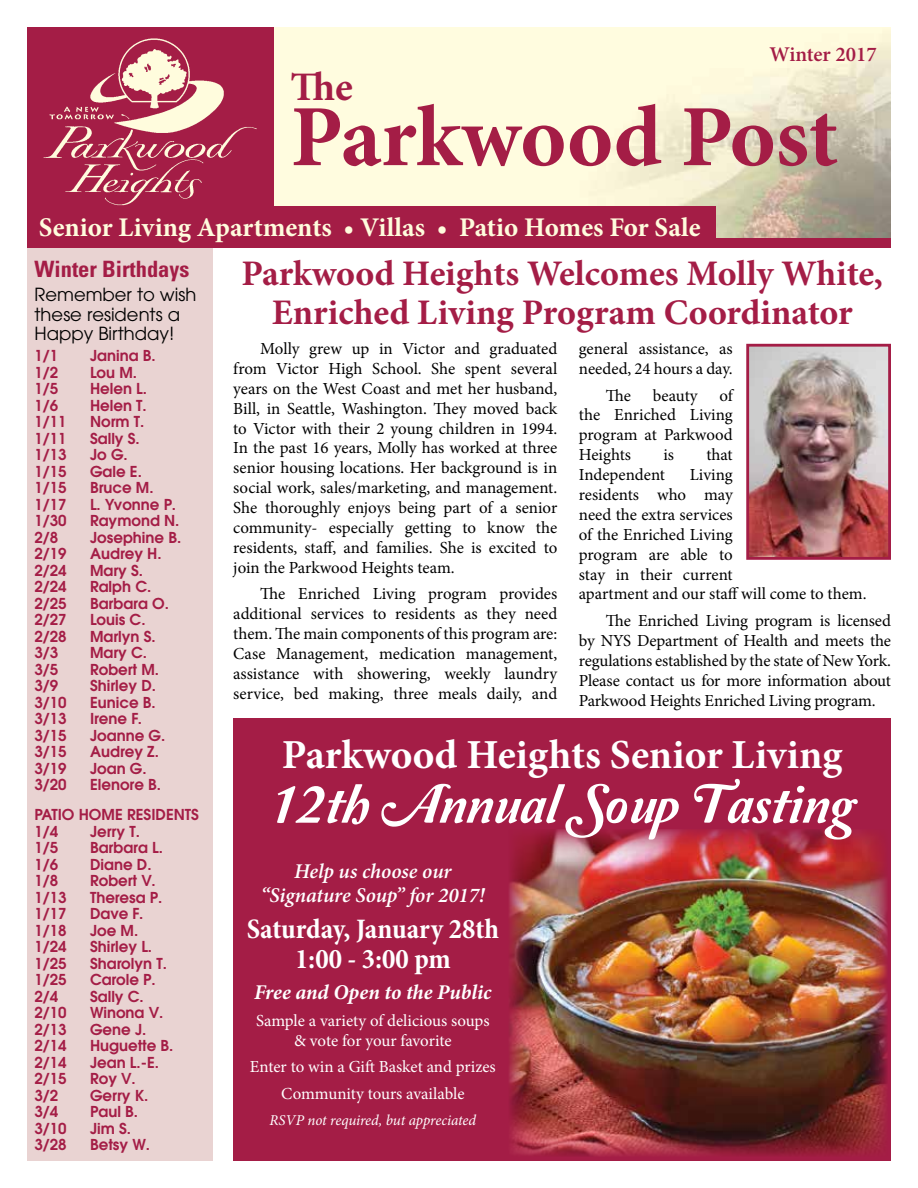
<style>
.page{position:relative;width:918px;height:1188px;background:#fff}
.page>*{position:absolute;margin:0;border:0;box-sizing:border-box;transform-origin:0 0}
.t1{font:700 87.3px "Minion Pro";color:#a41d46}
.t2{font:56.7px "Amperzand";color:#fff}
.t3{font:700 41.25px "Minion Pro";color:#fff}
.t4{font:700 40.5px "Minion Pro";color:#a41d46}
.t5{font:700 36px/39px "Minion Pro";color:#a41d46;text-align:center}
.t6{font:700 condensed 28.5px/30px "Minion Pro";color:#fff;text-align:center}
.t7{font:700 27px "Minion Pro";color:#fffcdd}
.t8{font:700 condensed 22.5px "Univers";color:#a41d46}
.t9{font:italic 600 21px/24px "Minion Pro";letter-spacing:-.005em;color:#fff;text-align:center}
.t10{font:italic 700 21px "Minion Pro";letter-spacing:-.005em;color:#fff}
.t11{font:600 21px "Minion Pro";color:#a41d46}
.t12{font:18px/19.5px "Avant Garde";color:#000}
.t13{font:16.8px/20px "Minion Pro";letter-spacing:-.005em;color:#000;text-align:justify}
.t14{font:16.8px/20px "Minion Pro";letter-spacing:-.005em;color:#fff;text-align:center}
.t15{font:600 15px/30px "Avant Garde";color:#a41d46}
.t16{font:italic 15px "Minion Pro";letter-spacing:-.01em;color:#fff}
</style>
<div class="page">
<div style="left:27px;top:248px;width:185px;height:913px;background:#e9d3d2"></div>
<img style="left:273px;top:27px;width:618px;height:211px">
<div style="left:27px;top:238px;width:864px;height:10px;background:#a41d46"></div>
<div style="left:27px;top:206px;width:689px;height:37px;background:#a41d46"></div>
<div style="left:27px;top:27px;width:246px;height:183px;background:#a41d46"></div>
<img style="left:43px;top:38px;width:214px;height:168px">
<img style="left:750px;top:348px;width:137px;height:208px">
<div style="left:746px;top:344px;width:145px;height:216px;border:3px solid #a41d46"></div>
<div style="left:233px;top:718px;width:658px;height:443px;background:#a41d46"></div>
<img style="left:509px;top:829px;width:378px;height:327px">
<p class="t11" style="left:770px;top:39px;width:109px">Winter 2017</p>
<h3 class="t4" style="left:291px;top:58px;width:64px">The</h3>
<h1 class="t1" style="left:291px;top:76px;width:549px">Parkwood Post</h1>
<h3 class="t7" style="left:39px;top:208px;width:663px">Senior Living Apartments • Villas • Patio Homes For Sale</h3>
<h3 class="t8" style="left:35px;top:255px;width:156px">Winter Birthdays</h3>
<p class="t12" style="left:35px;top:285px;width:163px">Remember to wish these residents a<br>Happy Birthday!</p>
<p class="t15" style="left:35px;top:340px;width:25px">1/1</p>
<p class="t15" style="left:90px;top:340px;width:67px">Janina B.</p>
<p class="t15" style="left:35px;top:357px;width:25px">1/2</p>
<p class="t15" style="left:90px;top:357px;width:49px">Lou M.</p>
<p class="t15" style="left:35px;top:373px;width:25px">1/5</p>
<p class="t15" style="left:90px;top:373px;width:58px">Helen L.</p>
<p class="t15" style="left:35px;top:390px;width:25px">1/6</p>
<p class="t15" style="left:90px;top:390px;width:58px">Helen T.</p>
<p class="t15" style="left:35px;top:406px;width:34px">1/11</p>
<p class="t15" style="left:90px;top:406px;width:56px">Norm T.</p>
<p class="t15" style="left:35px;top:423px;width:34px">1/11</p>
<p class="t15" style="left:90px;top:423px;width:51px">Sally S.</p>
<p class="t15" style="left:35px;top:439px;width:34px">1/13</p>
<p class="t15" style="left:90px;top:439px;width:39px">Jo G.</p>
<p class="t15" style="left:35px;top:456px;width:34px">1/15</p>
<p class="t15" style="left:90px;top:456px;width:53px">Gale E.</p>
<p class="t15" style="left:35px;top:472px;width:34px">1/15</p>
<p class="t15" style="left:90px;top:472px;width:65px">Bruce M.</p>
<p class="t15" style="left:35px;top:489px;width:34px">1/17</p>
<p class="t15" style="left:90px;top:489px;width:88px">L. Yvonne P.</p>
<p class="t15" style="left:35px;top:505px;width:34px">1/30</p>
<p class="t15" style="left:90px;top:505px;width:91px">Raymond N.</p>
<p class="t15" style="left:35px;top:522px;width:25px">2/8</p>
<p class="t15" style="left:90px;top:522px;width:93px">Josephine B.</p>
<p class="t15" style="left:35px;top:538px;width:34px">2/19</p>
<p class="t15" style="left:90px;top:538px;width:73px">Audrey H.</p>
<p class="t15" style="left:35px;top:555px;width:34px">2/24</p>
<p class="t15" style="left:90px;top:555px;width:55px">Mary S.</p>
<p class="t15" style="left:35px;top:571px;width:34px">2/24</p>
<p class="t15" style="left:90px;top:571px;width:63px">Ralph C.</p>
<p class="t15" style="left:35px;top:588px;width:34px">2/25</p>
<p class="t15" style="left:90px;top:588px;width:80px">Barbara O.</p>
<p class="t15" style="left:35px;top:604px;width:34px">2/27</p>
<p class="t15" style="left:90px;top:604px;width:57px">Louis C.</p>
<p class="t15" style="left:35px;top:621px;width:34px">2/28</p>
<p class="t15" style="left:90px;top:621px;width:67px">Marlyn S.</p>
<p class="t15" style="left:35px;top:637px;width:25px">3/3</p>
<p class="t15" style="left:90px;top:637px;width:58px">Mary C.</p>
<p class="t15" style="left:35px;top:654px;width:25px">3/5</p>
<p class="t15" style="left:90px;top:654px;width:70px">Robert M.</p>
<p class="t15" style="left:35px;top:670px;width:25px">3/9</p>
<p class="t15" style="left:90px;top:670px;width:67px">Shirley D.</p>
<p class="t15" style="left:35px;top:687px;width:34px">3/10</p>
<p class="t15" style="left:90px;top:687px;width:67px">Eunice B.</p>
<p class="t15" style="left:35px;top:703px;width:34px">3/13</p>
<p class="t15" style="left:90px;top:703px;width:54px">Irene F.</p>
<p class="t15" style="left:35px;top:720px;width:34px">3/15</p>
<p class="t15" style="left:90px;top:720px;width:77px">Joanne G.</p>
<p class="t15" style="left:35px;top:736px;width:34px">3/15</p>
<p class="t15" style="left:90px;top:736px;width:70px">Audrey Z.</p>
<p class="t15" style="left:35px;top:753px;width:34px">3/19</p>
<p class="t15" style="left:90px;top:753px;width:58px">Joan G.</p>
<p class="t15" style="left:35px;top:769px;width:34px">3/20</p>
<p class="t15" style="left:35px;top:769px;width:166px;text-indent:56px">Elenore B.<br>PATIO HOME RESIDENTS</p>
<p class="t15" style="left:35px;top:816px;width:25px">1/4</p>
<p class="t15" style="left:90px;top:816px;width:51px">Jerry T.</p>
<p class="t15" style="left:35px;top:832px;width:25px">1/5</p>
<p class="t15" style="left:90px;top:832px;width:74px">Barbara L.</p>
<p class="t15" style="left:35px;top:849px;width:25px">1/6</p>
<p class="t15" style="left:90px;top:849px;width:63px">Diane D.</p>
<p class="t15" style="left:35px;top:865px;width:25px">1/8</p>
<p class="t15" style="left:90px;top:865px;width:67px">Robert V.</p>
<p class="t15" style="left:35px;top:882px;width:34px">1/13</p>
<p class="t15" style="left:90px;top:882px;width:74px">Theresa P.</p>
<p class="t15" style="left:35px;top:898px;width:34px">1/17</p>
<p class="t15" style="left:90px;top:898px;width:55px">Dave F.</p>
<p class="t15" style="left:35px;top:915px;width:34px">1/18</p>
<p class="t15" style="left:90px;top:915px;width:50px">Joe M.</p>
<p class="t15" style="left:35px;top:931px;width:34px">1/24</p>
<p class="t15" style="left:90px;top:931px;width:64px">Shirley L.</p>
<p class="t15" style="left:35px;top:948px;width:34px">1/25</p>
<p class="t15" style="left:90px;top:948px;width:78px">Sharolyn T.</p>
<p class="t15" style="left:35px;top:964px;width:34px">1/25</p>
<p class="t15" style="left:90px;top:964px;width:67px">Carole P.</p>
<p class="t15" style="left:35px;top:981px;width:25px">2/4</p>
<p class="t15" style="left:90px;top:981px;width:55px">Sally C.</p>
<p class="t15" style="left:35px;top:997px;width:34px">2/10</p>
<p class="t15" style="left:90px;top:997px;width:75px">Winona V.</p>
<p class="t15" style="left:35px;top:1014px;width:34px">2/13</p>
<p class="t15" style="left:90px;top:1014px;width:58px">Gene J.</p>
<p class="t15" style="left:35px;top:1030px;width:34px">2/14</p>
<p class="t15" style="left:90px;top:1030px;width:85px">Huguette B.</p>
<p class="t15" style="left:35px;top:1047px;width:34px">2/14</p>
<p class="t15" style="left:90px;top:1047px;width:71px">Jean L.-E.</p>
<p class="t15" style="left:35px;top:1063px;width:34px">2/15</p>
<p class="t15" style="left:90px;top:1063px;width:47px">Roy V.</p>
<p class="t15" style="left:35px;top:1080px;width:25px">3/2</p>
<p class="t15" style="left:90px;top:1080px;width:60px">Gerry K.</p>
<p class="t15" style="left:35px;top:1096px;width:25px">3/4</p>
<p class="t15" style="left:90px;top:1096px;width:49px">Paul B.</p>
<p class="t15" style="left:35px;top:1113px;width:34px">3/10</p>
<p class="t15" style="left:90px;top:1113px;width:43px">Jim S.</p>
<p class="t15" style="left:35px;top:1129px;width:34px">3/28</p>
<p class="t15" style="left:90px;top:1129px;width:61px">Betsy W.</p>
<h3 class="t5" style="left:241px;top:254px;width:643px">Parkwood Heights Welcomes Molly White,<br>Enriched Living Program Coordinator</h3>
<p class="t13" style="left:579px;top:339px;width:155px">general assistance, as needed, 24 hours a day.</p>
<p class="t13" style="left:606px;top:385px;width:27px">The</p>
<p class="t13" style="left:653px;top:385px;width:46px">beauty</p>
<p class="t13" style="left:233px;top:339px;width:326px;text-indent:27px">Molly grew up in Victor and graduated from Victor High School. She spent several years on the West Coast and met her husband, Bill, in Seattle, Washington. They moved back to Victor with their 2 young children in 1994.<br>In the past 16 years, Molly has worked at three senior housing locations. Her background is in social work, sales/marketing, and management.<br>She thoroughly enjoys being part of a senior community- especially getting to know the residents, staff, and families. She is excited to join the Parkwood Heights team.</p>
<p class="t13" style="left:233px;top:584px;width:326px;text-indent:27px">The Enriched Living program provides additional services to residents as they need them. The main components of this program are:<br>Case Management, medication management, assistance with showering, weekly laundry service, bed making, three meals daily, and</p>
<p class="t13" style="left:579px;top:385px;width:155px;text-indent:141px">of the Enriched Living program at Parkwood Heights</p>
<p class="t13" style="left:663px;top:445px;width:12px">is</p>
<p class="t13" style="left:706px;top:445px;width:28px">that</p>
<p class="t13" style="left:579px;top:465px;width:88px">Independent</p>
<p class="t13" style="left:579px;top:465px;width:289px;text-align:left;text-indent:111px">Living<br>residents who may<br>need the extra services<br>of the Enriched Living<br>program are able to<br>stay in their current<br>apartment and our staff will come to them.</p>
<p class="t13" style="left:579px;top:611px;width:314px;text-indent:27px">The Enriched Living program is licensed by NYS Department of Health and meets the regulations established by the state of New York.<br>Please contact us for more information about Parkwood Heights Enriched Living program.</p>
<h3 class="t3" style="left:282px;top:725px;width:562px">Parkwood Heights Senior Living</h3>
<h2 class="t2" style="left:269px;top:775px;width:588px">12th Annual Soup Tasting</h2>
<p class="t9" style="left:261px;top:859px;width:225px">Help us choose our “Signature Soup” for 2017!</p>
<h3 class="t6" style="left:247px;top:914px;width:254px">Saturday, January 28th<br>1:00 - 3:00 pm</h3>
<p class="t10" style="left:254px;top:977px;width:239px">Free and Open to the Public</p>
<p class="t14" style="left:256px;top:1010px;width:235px">Sample a variety of delicious soups &amp; vote for your favorite</p>
<p class="t14" style="left:250px;top:1054px;width:247px;line-height:26.7px">Enter to win a Gift Basket and prizes<br>Community tours available</p>
<p class="t16" style="left:270px;top:1110px;width:208px">RSVP not required, but appreciated</p>
</div>
